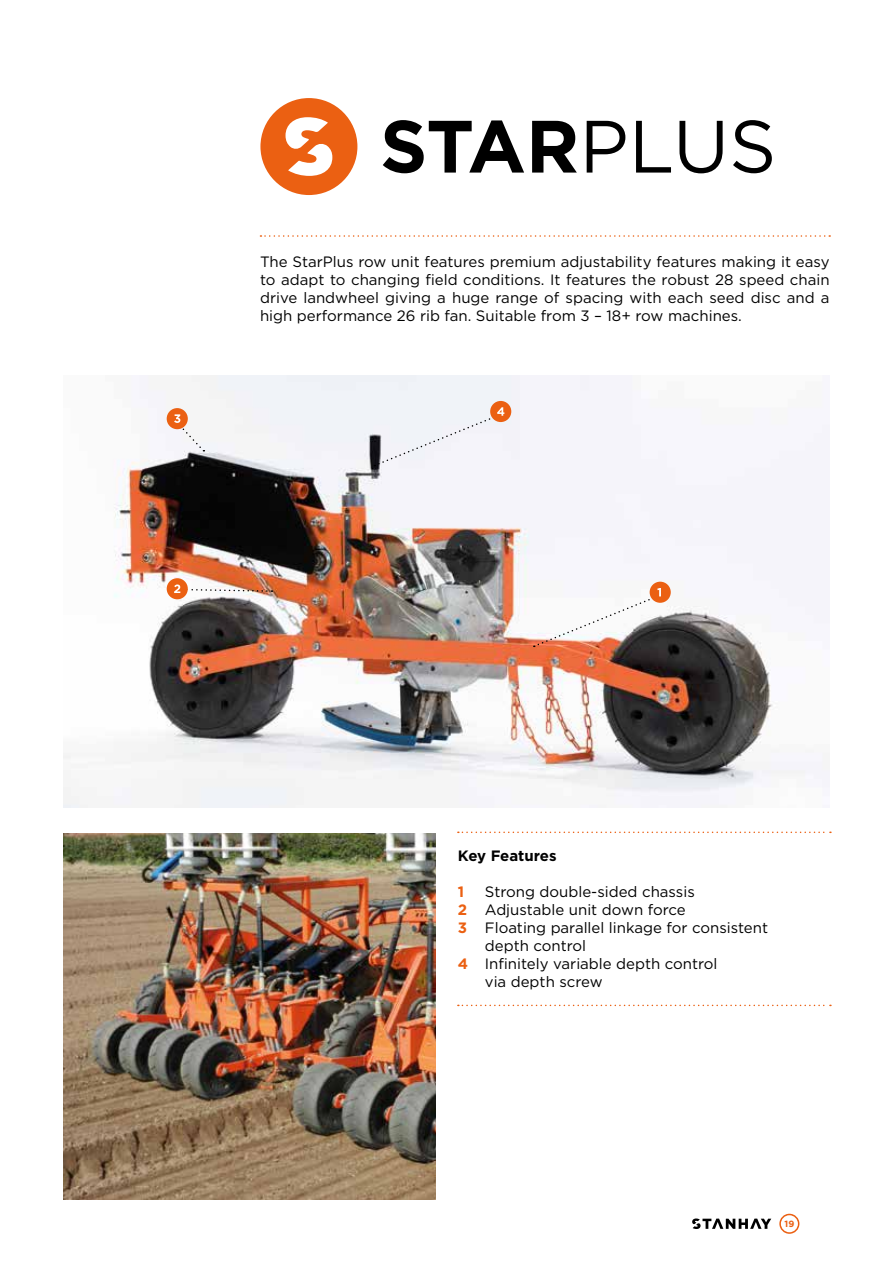
<style>
.page{position:relative;width:893px;height:1263px;background:#fff}
.page>*{position:absolute;margin:0;border:0;box-sizing:border-box;transform-origin:0 0}
.t1{font:15px/18px "Gotham HTF";color:#000;text-align:justify}
.t2{font:700 15px "Gotham HTF";letter-spacing:-.005em;color:#000}
.t3{font:700 15px "Gotham HTF";color:#eb6012}
.t4{font:700 9px "Gotham";color:#eb6012}
.s1{font-weight:700;color:#eb6012}
</style>
<div class="page">
<svg style="left:692px;top:1218px;width:79px;height:11px"></svg>
<svg style="left:779px;top:1214px;width:20px;height:20px"></svg>
<svg style="left:260px;top:235px;width:570px;height:2px"></svg>
<img style="left:64px;top:375px;width:765px;height:432px">
<svg style="left:458px;top:831px;width:373px;height:2px"></svg>
<svg style="left:458px;top:1005px;width:373px;height:1px"></svg>
<img style="left:64px;top:833px;width:372px;height:366px">
<svg style="left:383px;top:120px;width:141px;height:53px"></svg>
<svg style="left:532px;top:121px;width:45px;height:52px"></svg>
<svg style="left:587px;top:121px;width:38px;height:52px"></svg>
<svg style="left:636px;top:121px;width:35px;height:52px"></svg>
<svg style="left:679px;top:121px;width:44px;height:52px"></svg>
<svg style="left:733px;top:120px;width:39px;height:53px"></svg>
<svg style="left:260px;top:98px;width:97px;height:97px"></svg>
<svg style="left:188px;top:588px;width:84px;height:4px"></svg>
<div style="left:650px;top:582px;width:21px;height:21px;background:#eb6012;border-radius:50%"></div>
<div style="left:490px;top:401px;width:21px;height:21px;background:#eb6012;border-radius:50%"></div>
<svg style="left:534px;top:588px;width:127px;height:59px"></svg>
<svg style="left:374px;top:407px;width:130px;height:60px"></svg>
<div style="left:167px;top:578px;width:21px;height:21px;background:#eb6012;border-radius:50%"></div>
<div style="left:167px;top:408px;width:21px;height:21px;background:#eb6012;border-radius:50%"></div>
<svg style="left:174px;top:584px;width:6px;height:9px"></svg>
<svg style="left:174px;top:414px;width:30px;height:37px"></svg>
<p class="t1" style="left:260px;top:252px;width:571px">The StarPlus row unit features premium adjustability features making it easy to adapt to changing field conditions. It features the robust 28 speed chain drive landwheel giving a huge range of spacing with each seed disc and a high performance 26 rib fan. Suitable from 3 – 18+ row machines.</p>
<p class="t2" style="left:458px;top:847px;width:100px">Key Features</p>
<p class="t3" style="left:458px;top:883px;width:8px">1</p>
<p class="t1" style="left:485px;top:882px;width:211px">Strong double-sided chassis</p>
<p class="t1" style="left:458px;top:900px;width:229px"><span class="s1">2</span> Adjustable unit down force</p>
<p class="t1" style="left:458px;top:918px;width:312px"><span class="s1">3</span> Floating parallel linkage for consistent</p>
<p class="t1" style="left:485px;top:936px;width:103px">depth control</p>
<p class="t1" style="left:458px;top:954px;width:261px"><span class="s1">4</span> Infinitely variable depth control</p>
<p class="t1" style="left:485px;top:972px;width:119px">via depth screw</p>
<p class="t4" style="left:784px;top:1218px;width:11px">19</p>
</div>
